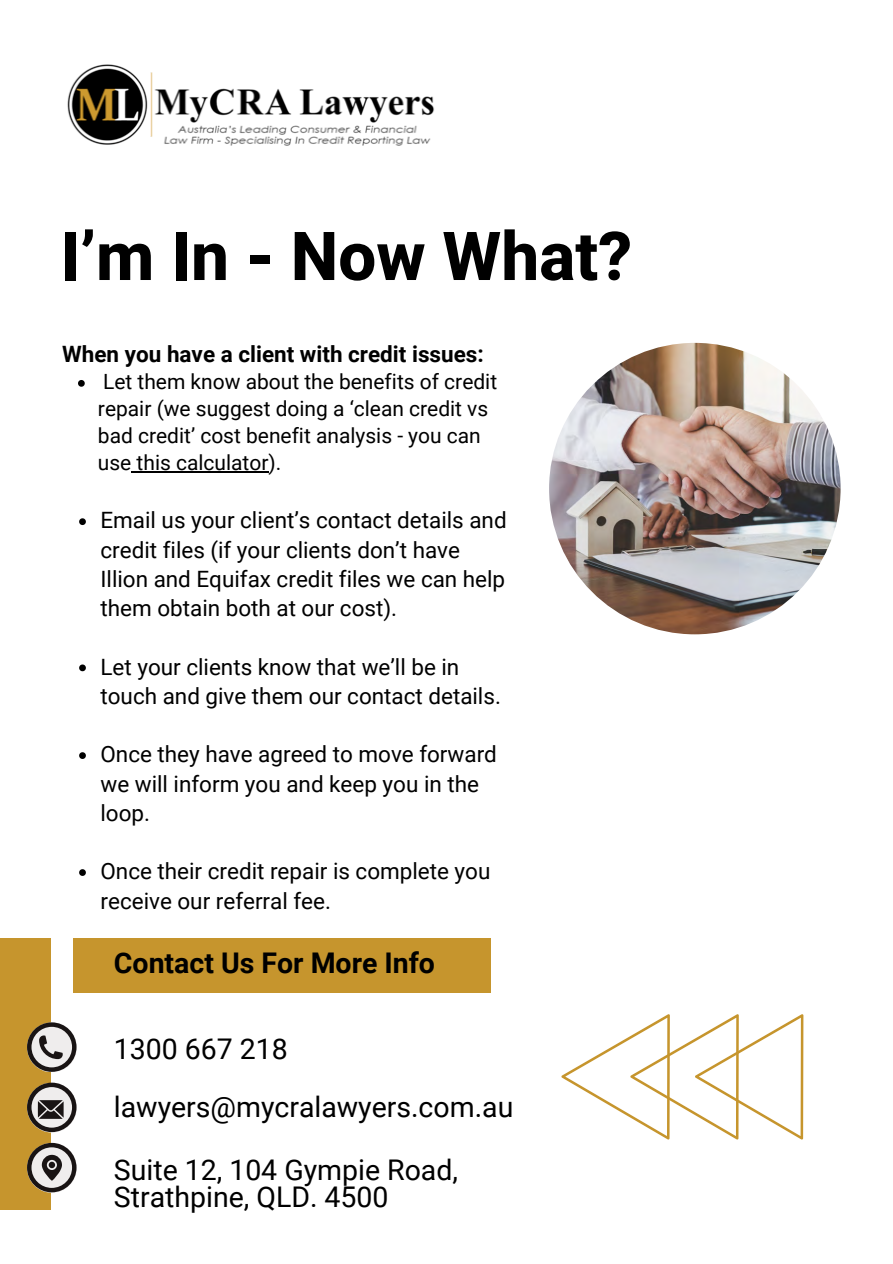
<style>
.page{position:relative;width:893px;height:1264px;background:#fff}
.page>*{position:absolute;margin:0;border:0;box-sizing:border-box;transform-origin:0 0}
.t1{font:800 67.5px "Heebo";color:#000}
.t2{font:28.5px "Roboto";color:#000}
.t3{font:700 28.5px "Roboto";color:#000}
.t4{font:22.5px/29.2px "Roboto";color:#000}
.t5{font:700 22.5px "Roboto";color:#000}
.t6{font:21px/27px "Roboto";color:#000}
</style>
<div class="page">
<img style="left:549px;top:343px;width:291px;height:291px;border-radius:50%">
<svg style="left:78px;top:380px;width:7px;height:7px"></svg>
<hr style="left:131px;top:471px;width:137px;height:1px;background:#000">
<svg style="left:79px;top:518px;width:7px;height:7px"></svg>
<svg style="left:79px;top:664px;width:7px;height:7px"></svg>
<svg style="left:79px;top:752px;width:7px;height:7px"></svg>
<svg style="left:79px;top:869px;width:7px;height:6px"></svg>
<img style="left:67px;top:64px;width:367px;height:82px">
<div style="left:0;top:937px;width:51px;height:272px;background:#c6952d"></div>
<svg style="left:27px;top:1022px;width:49px;height:49px"></svg>
<svg style="left:27px;top:1082px;width:49px;height:50px"></svg>
<svg style="left:27px;top:1142px;width:49px;height:50px"></svg>
<div style="left:73px;top:937px;width:417px;height:55px;background:#c6952d"></div>
<svg style="left:561px;top:1014px;width:242px;height:125px"></svg>
<p class="t1" style="left:60px;top:209px;width:573px">I’m In - Now What?</p>
<p class="t5" style="left:62px;top:341px;width:423px">When you have a client with credit issues:</p>
<p class="t6" style="left:98px;top:368px;width:400px">Let them know about the benefits of credit repair (we suggest doing a ‘clean credit vs bad credit’ cost benefit analysis - you can use this calculator).</p>
<p class="t4" style="left:100px;top:506px;width:407px">Email us your client’s contact details and credit files (if your clients don’t have Illion and Equifax credit files we can help them obtain both at our cost).</p>
<p class="t4" style="left:100px;top:652px;width:402px">Let your clients know that we’ll be in touch and give them our contact details.</p>
<p class="t4" style="left:100px;top:740px;width:398px">Once they have agreed to move forward we will inform you and keep you in the loop.</p>
<p class="t4" style="left:100px;top:857px;width:391px">Once their credit repair is complete you receive our referral fee.</p>
<p class="t3" style="left:114px;top:946px;width:322px">Contact Us For More Info</p>
<p class="t2" style="left:114px;top:1032px;width:175px">1300 667 218</p>
<p class="t2" style="left:114px;top:1090px;width:401px">lawyers@mycralawyers.com.au</p>
<p class="t2" style="left:114px;top:1153px;width:345px">Suite 12, 104 Gympie Road,</p>
<p class="t2" style="left:114px;top:1180px;width:276px">Strathpine, QLD. 4500</p>
</div>
